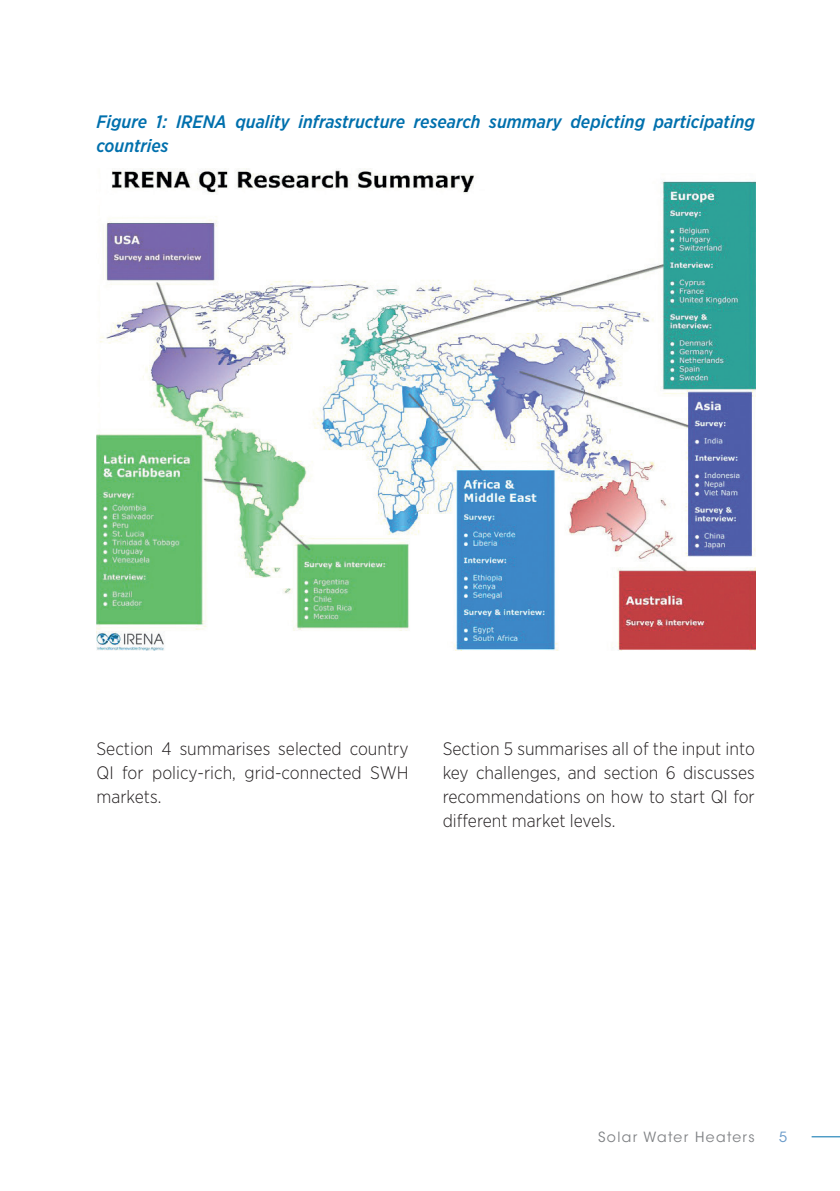
<style>
.page{position:relative;width:840px;height:1191px;background:#fff}
.page>*{position:absolute;margin:0;border:0;box-sizing:border-box;transform-origin:0 0}
.Bodytext{font:300 18px/24px "Gotham Narrow";color:#231f20;text-align:justify}
.Figure{font:italic 500 18px/24px "Gotham Narrow";color:#0070ad}
.t1{font:14px "ITC Avant Garde Std";letter-spacing:.1em;color:#808285}
.t2{font:14px "ITC Avant Garde Std";color:#699ac9}
</style>
<div class="page">
<svg style="left:811px;top:1136px;width:28px;height:1px"></svg>
<img style="left:96px;top:169px;width:659px;height:482px">
<p class="Figure" style="left:96px;top:109px;width:659px">Figure 1: IRENA quality infrastructure research summary depicting participating countries</p>
<p class="Bodytext" style="left:96px;top:736px;width:313px">Section 4 summarises selected country QI for policy-rich, grid-connected SWH markets.</p>
<p class="Bodytext" style="left:442px;top:736px;width:313px">Section 5 summarises all of the input into key challenges, and section 6 discusses recommendations on how to start QI for different market levels.</p>
<p class="t1" style="left:597px;top:1128px;width:158px">Solar Water Heaters</p>
<p class="t2" style="left:778px;top:1128px;width:10px">5</p>
</div>
